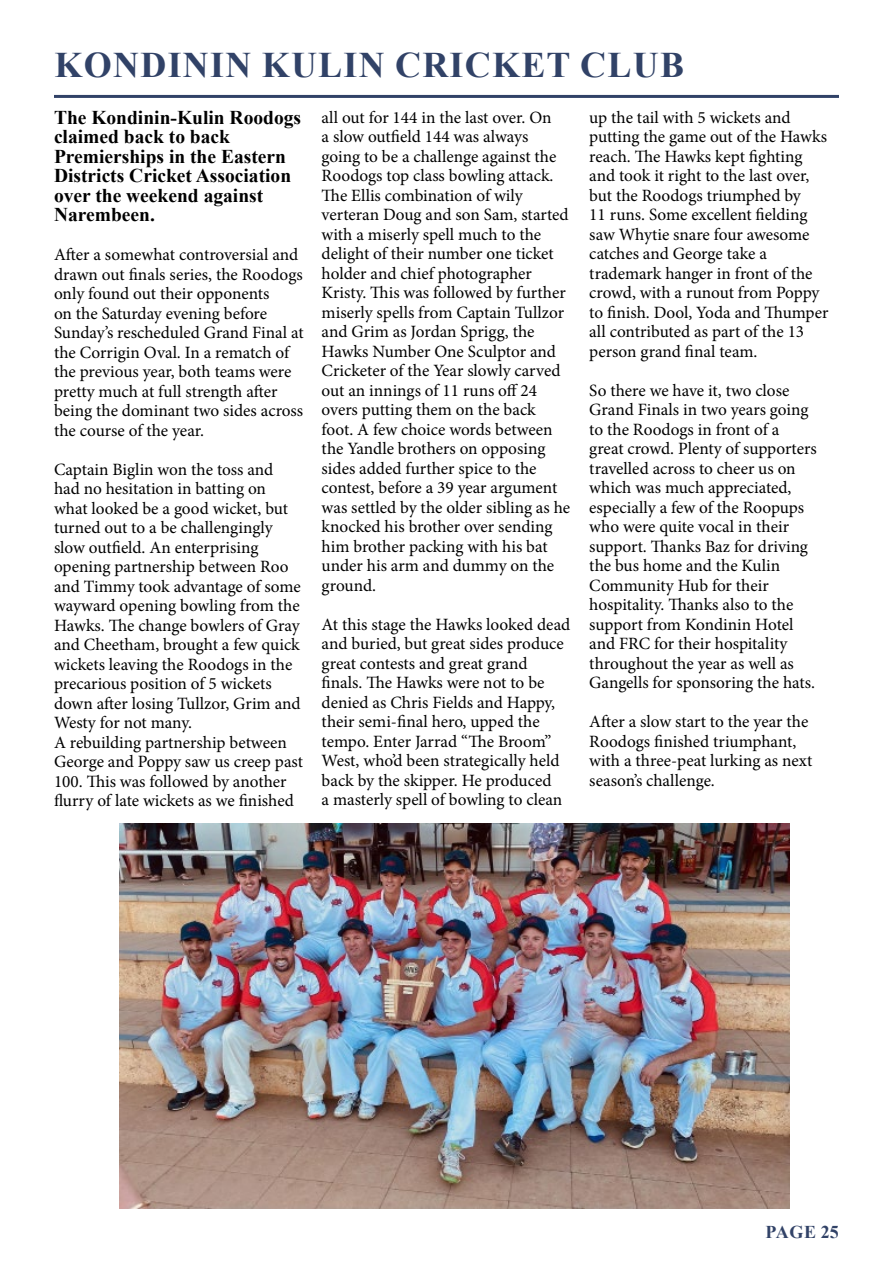
<style>
.page{position:relative;width:893px;height:1263px;background:#fff}
.page>*{position:absolute;margin:0;border:0;box-sizing:border-box;transform-origin:0 0}
.t1{font:700 36px "Times New Roman";letter-spacing:.035em;color:#314267}
.t2{font:700 19.5px/19.5px "Times New Roman";color:#000}
.t3{font:700 18px "Times New Roman";letter-spacing:.015em;color:#314267}
.t4{font:17.25px/19.5px "Minion Pro";letter-spacing:-.005em;color:#000}
</style>
<div class="page">
<hr style="left:54px;top:95px;width:785px;height:3px;background:#314267">
<img style="left:120px;top:824px;width:669px;height:385px">
<h1 class="t1" style="left:55px;top:39px;width:631px">KONDININ KULIN CRICKET CLUB</h1>
<p class="t2" style="left:54px;top:107px;width:249px">The Kondinin-Kulin Roodogs claimed back to back<br>Premierships in the Eastern<br>Districts Cricket Association over the weekend against<br>Narembeen.</p>
<p class="t4" style="left:54px;top:245px;width:251px">After a somewhat controversial and drawn out finals series, the Roodogs only found out their opponents<br>on the Saturday evening before<br>Sunday’s rescheduled Grand Final at the Corrigin Oval. In a rematch of the previous year, both teams were pretty much at full strength after being the dominant two sides across the course of the year.</p>
<p class="t4" style="left:54px;top:460px;width:251px">Captain Biglin won the toss and had no hesitation in batting on what looked be a good wicket, but turned out to a be challengingly slow outfield. An enterprising opening partnership between Roo and Timmy took advantage of some wayward opening bowling from the<br>Hawks. The change bowlers of Gray and Cheetham, brought a few quick wickets leaving the Roodogs in the precarious position of 5 wickets down after losing Tullzor, Grim and<br>Westy for not many.<br>A rebuilding partnership between<br>George and Poppy saw us creep past<br>100. This was followed by another flurry of late wickets as we finished</p>
<p class="t4" style="left:589px;top:108px;width:241px">up the tail with 5 wickets and putting the game out of the Hawks reach. The Hawks kept fighting and took it right to the last over, but the Roodogs triumphed by<br>11 runs. Some excellent fielding saw Whytie snare four awesome catches and George take a trademark hanger in front of the crowd, with a runout from Poppy to finish. Dool, Yoda and Thumper all contributed as part of the 13 person grand final team.</p>
<p class="t4" style="left:589px;top:380px;width:229px">So there we have it, two close<br>Grand Finals in two years going to the Roodogs in front of a great crowd. Plenty of supporters travelled across to cheer us on which was much appreciated, especially a few of the Roopups who were quite vocal in their support. Thanks Baz for driving the bus home and the Kulin<br>Community Hub for their hospitality. Thanks also to the support from Kondinin Hotel and FRC for their hospitality throughout the year as well as<br>Gangells for sponsoring the hats.</p>
<p class="t4" style="left:589px;top:712px;width:225px">After a slow start to the year the<br>Roodogs finished triumphant, with a three-peat lurking as next season’s challenge.</p>
<p class="t4" style="left:322px;top:108px;width:250px">all out for 144 in the last over. On<br>a slow outfield 144 was always going to be a challenge against the<br>Roodogs top class bowling attack.<br>The Ellis combination of wily verteran Doug and son Sam, started with a miserly spell much to the delight of their number one ticket holder and chief photographer<br>Kristy. This was followed by further miserly spells from Captain Tullzor and Grim as Jordan Sprigg, the<br>Hawks Number One Sculptor and<br>Cricketer of the Year slowly carved out an innings of 11 runs off 24 overs putting them on the back foot. A few choice words between the Yandle brothers on opposing sides added further spice to the contest, before a 39 year argument was settled by the older sibling as he knocked his brother over sending him brother packing with his bat under his arm and dummy on the ground.</p>
<p class="t4" style="left:322px;top:615px;width:250px">At this stage the Hawks looked dead and buried, but great sides produce great contests and great grand finals. The Hawks were not to be denied as Chris Fields and Happy, their semi-final hero, upped the tempo. Enter Jarrad “The Broom” West, who’d been strategically held back by the skipper. He produced<br>a masterly spell of bowling to clean</p>
<p class="t3" style="left:766px;top:1219px;width:75px">PAGE 25</p>
</div>
